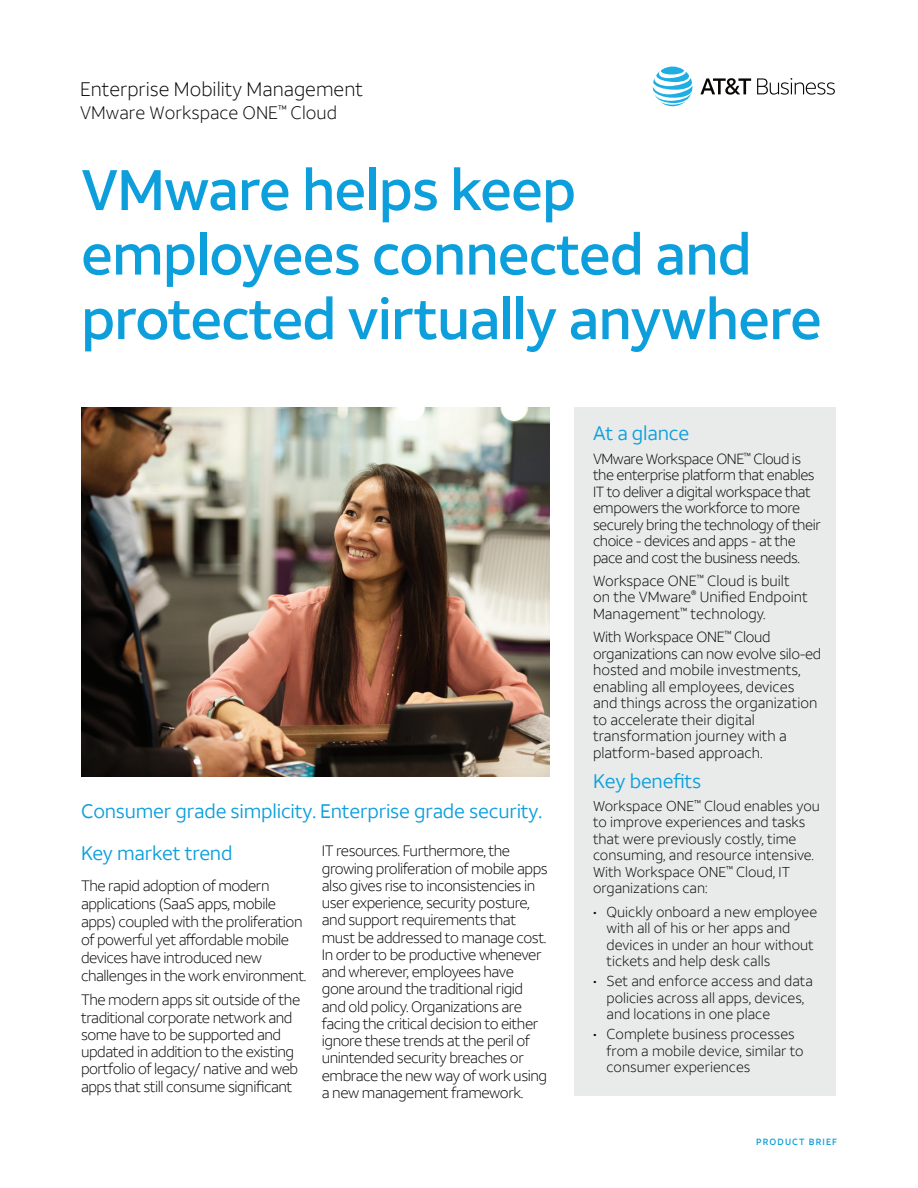
<style>
.page{position:relative;width:918px;height:1188px;background:#fff}
.page>*{position:absolute;margin:0;border:0;box-sizing:border-box;transform-origin:0 0}
.t1{font:500 57px/64.5px "ATT Aleck Sans";letter-spacing:-.02em;color:#0c9fdc}
.t2{font:19.5px "ATT Aleck Sans";letter-spacing:-.01em;color:#0c9fdc}
.t3{font:300 19.5px "ATT Aleck Sans";color:#090706}
.t4{font:300 18px "ATT Aleck Sans";color:#090706}
.t5{font:300 15px/17.2px "ATT Aleck Sans";letter-spacing:-.03em;color:#040503}
.t6{font:300 14.7px/16.5px "ATT Aleck Sans";color:#040503}
.t7{font:300 14.7px/16.5px "ATT Aleck Sans";letter-spacing:-.02em;color:#040503}
.t8{font:300 14.25px/16.5px "ATT Aleck Sans";color:#040503}
.t9{font:500 9px "ATT Aleck Sans";letter-spacing:.12em;color:#0c9fdc}
</style>
<div class="page">
<div style="left:575px;top:407px;width:261px;height:689px;background:#e9ebeb"></div>
<img style="left:81px;top:408px;width:468px;height:369px">
<svg style="left:653px;top:67px;width:39px;height:39px"></svg>
<svg style="left:700px;top:78px;width:51px;height:17px"></svg>
<svg style="left:757px;top:78px;width:78px;height:17px"></svg>
<h2 class="t3" style="left:80px;top:77px;width:284px">Enterprise Mobility Management</h2>
<p class="t4" style="left:80px;top:101px;width:258px">VMware Workspace ONE<sup>™</sup> Cloud</p>
<h1 class="t1" style="left:81px;top:158px;width:743px">VMware helps keep employees connected and protected virtually anywhere</h1>
<h2 class="t2" style="left:81px;top:799px;width:463px">Consumer grade simplicity. Enterprise grade security.</h2>
<h2 class="t2" style="left:81px;top:841px;width:153px">Key market trend</h2>
<p class="t5" style="left:81px;top:877px;width:227px;line-height:18px">The rapid adoption of modern applications (SaaS apps, mobile apps) coupled with the proliferation of powerful yet affordable mobile devices have introduced new challenges in the work environment.</p>
<p class="t5" style="left:81px;top:991px;width:221px">The modern apps sit outside of the traditional corporate network and some have to be supported and updated in addition to the existing portfolio of legacy/ native and web apps that still consume significant</p>
<p class="t5" style="left:322px;top:842px;width:227px">IT resources. Furthermore, the growing proliferation of mobile apps also gives rise to inconsistencies in user experience, security posture, and support requirements that must be addressed to manage cost.<br>In order to be productive whenever and wherever, employees have gone around the traditional rigid and old policy. Organizations are facing the critical decision to either ignore these trends at the peril of unintended security breaches or embrace the new way of work using a new management framework.</p>
<h2 class="t2" style="left:593px;top:422px;width:98px">At a glance</h2>
<p class="t7" style="left:593px;top:450px;width:229px">VMware Workspace ONE<sup>™</sup> Cloud is the enterprise platform that enables IT to deliver a digital workspace that empowers the workforce to more securely bring the technology of their choice - devices and apps - at the pace and cost the business needs.</p>
<p class="t6" style="left:593px;top:572px;width:216px">Workspace ONE<sup>™</sup> Cloud is built on the VMware<sup>®</sup> Unified Endpoint<br>Management<sup>™</sup> technology.</p>
<p class="t6" style="left:593px;top:629px;width:230px">With Workspace ONE<sup>™</sup> Cloud organizations can now evolve silo-ed hosted and mobile investments, enabling all employees, devices and things across the organization to accelerate their digital transformation journey with a platform-based approach.</p>
<h2 class="t2" style="left:593px;top:769px;width:110px">Key benefits</h2>
<p class="t8" style="left:593px;top:798px;width:228px">Workspace ONE<sup>™</sup> Cloud enables you to improve experiences and tasks that were previously costly, time consuming, and resource intensive.<br>With Workspace ONE<sup>™</sup> Cloud, IT organizations can:</p>
<p class="t8" style="left:607px;top:903px;width:212px;text-indent:-13px">• Quickly onboard a new employee with all of his or her apps and devices in under an hour without tickets and help desk calls</p>
<p class="t8" style="left:607px;top:973px;width:208px;text-indent:-13px">• Set and enforce access and data policies across all apps, devices, and locations in one place</p>
<p class="t8" style="left:607px;top:1026px;width:199px;text-indent:-13px">• Complete business processes from a mobile device, similar to consumer experiences</p>
<p class="t9" style="left:756px;top:1137px;width:82px">PRODUCT BRIEF</p>
</div>
